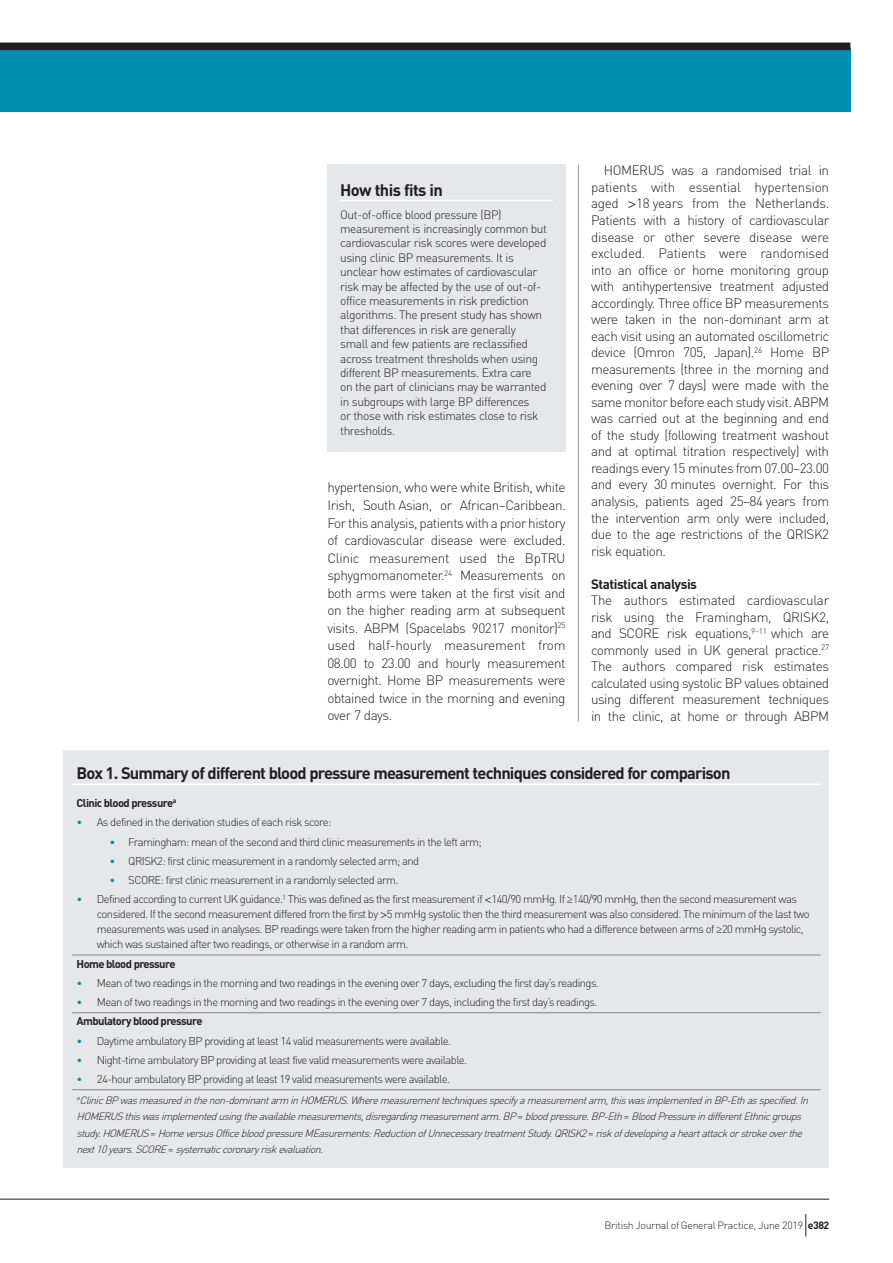
<style>
.page{position:relative;width:893px;height:1263px;background:#fff}
.page>*{position:absolute;margin:0;border:0;box-sizing:border-box;transform-origin:0 0}
.t1{font:700 16.5px "DIN";letter-spacing:-.05em;color:#231f20}
.t2{font:300 13.5px/16.5px "DIN";letter-spacing:-.035em;color:#231f20;text-align:justify}
.t3{font:700 13.5px "DIN";letter-spacing:-.035em;color:#231f20}
.t4{font:300 12px/14.4px "DIN";letter-spacing:-.035em;color:#231f20}
.t5{font:300 11.25px/15px "DIN";letter-spacing:-.05em;color:#231f20}
.t6{font:700 11.25px "DIN";letter-spacing:-.05em;color:#231f20}
.t7{font:italic 300 10.5px/16.5px "DIN";color:#231f20}
.t8{font:300 10.5px "DIN";letter-spacing:-.025em;color:#231f20}
.s1{font-family:"Helvetica"}
.s2{font-size:10.8px;color:#008fb3}
.s3{font-weight:700}
.s4{font-style:normal}
</style>
<div class="page">
<div style="left:0;top:48px;width:850px;height:63px;background:#008fb3"></div>
<div style="left:0;top:43px;width:850px;height:7px;background:#231f20"></div>
<hr style="left:578px;top:165px;width:1px;height:556px;background:#939598">
<div style="left:327px;top:165px;width:239px;height:287px;background:#e6e7e9"></div>
<hr style="left:340px;top:200px;width:213px;height:1px;background:#fff">
<div style="left:64px;top:751px;width:765px;height:417px;background:#e6e7e9"></div>
<hr style="left:72px;top:783px;width:749px;height:2px;background:#fff">
<hr style="left:72px;top:954px;width:749px;height:1px;background:#808285">
<hr style="left:72px;top:1012px;width:749px;height:1px;background:#808285">
<hr style="left:72px;top:1089px;width:749px;height:1px;background:#808285">
<hr style="left:0;top:1199px;width:829px;height:1px;background:#231f20">
<svg style="left:805px;top:1214px;width:1px;height:22px"></svg>
<p class="t1" style="left:340px;top:179px;width:104px">How this fits in</p>
<p class="t4" style="left:340px;top:207px;width:208px">Out-of-office blood pressure (BP) measurement is increasingly common but cardiovascular risk scores were developed using clinic BP measurements. It is unclear how estimates of cardiovascular risk may be affected by the use of out-of&shy;office measurements in risk prediction algorithms. The present study has shown that differences in risk are generally<br>small and few patients are reclassified across treatment thresholds when using different BP measurements. Extra care on the part of clinicians may be warranted in subgroups with large BP differences<br>or those with risk estimates close to risk thresholds.</p>
<p class="t2" style="left:327px;top:479px;width:240px;line-height:17.5px">hypertension, who were white British, white Irish, South Asian, or African–Caribbean.<br>For this analysis, patients with a prior history of cardiovascular disease were excluded.<br>Clinic measurement used the BpTRU sphygmomanometer.<sup>24</sup> Measurements on both arms were taken at the first visit and on the higher reading arm at subsequent visits. ABPM (Spacelabs 90217 monitor)<sup>25 </sup>used half-hourly measurement from 08.00 to 23.00 and hourly measurement overnight. Home BP measurements were obtained twice in the morning and evening over 7 days.</p>
<p class="t2" style="left:591px;top:162px;width:240px;text-indent:13px">HOMERUS was a randomised trial in patients with essential hypertension aged <span class="s1">&gt;</span>18 years from the Netherlands.<br>Patients with a history of cardiovascular disease or other severe disease were excluded. Patients were randomised into an office or home monitoring group with antihypertensive treatment adjusted accordingly. Three office BP measurements were taken in the non-dominant arm at each visit using an automated oscillometric device (Omron 705, Japan).<sup>26</sup> Home BP measurements (three in the morning and evening over 7 days) were made with the same monitor before each study visit. ABPM was carried out at the beginning and end of the study (following treatment washout and at optimal titration respectively) with readings every 15 minutes from 07.00–23.00 and every 30 minutes overnight. For this analysis, patients aged 25–84 years from the intervention arm only were included, due to the age restrictions of the QRISK2 risk equation.</p>
<p class="t3" style="left:591px;top:575px;width:107px">Statistical analysis</p>
<p class="t2" style="left:591px;top:592px;width:240px">The authors estimated cardiovascular risk using the Framingham, QRISK2, and SCORE risk equations,<sup>9–11</sup> which are commonly used in UK general practice.<sup>27<br></sup>The authors compared risk estimates calculated using systolic BP values obtained using different measurement techniques in the clinic, at home or through ABPM</p>
<p class="t1" style="left:77px;top:762px;width:655px">Box 1. Summary of different blood pressure measurement techniques considered for comparison</p>
<p class="t6" style="left:77px;top:796px;width:101px">Clinic blood pressure<sup>a</sup></p>
<p class="t5" style="left:77px;top:815px;width:256px"><span class="s2">•</span> As defined in the derivation studies of each risk score:</p>
<p class="t5" style="left:110px;top:834px;width:374px"><span class="s2">•</span> Framingham: mean of the second and third clinic measurements in the left arm;</p>
<p class="t5" style="left:110px;top:853px;width:311px"><span class="s2">•</span> QRISK2: first clinic measurement in a randomly selected arm; and</p>
<p class="t5" style="left:110px;top:872px;width:290px"><span class="s2">•</span> SCORE: first clinic measurement in a randomly selected arm.</p>
<p class="t5" style="left:97px;top:892px;width:714px;text-indent:-20px"><span class="s2">•</span> Defined according to current UK guidance.<sup>1</sup> This was defined as the first measurement if <span class="s1">&lt;</span>140/90 mmHg. If <span class="s1">≥</span>140/90 mmHg, then the second measurement was considered. If the second measurement differed from the first by <span class="s1">&gt;</span>5 mmHg systolic then the third measurement was also considered. The minimum of the last two measurements was used in analyses. BP readings were taken from the higher reading arm in patients who had a difference between arms of <span class="s1">≥</span>20 mmHg systolic, which was sustained after two readings, or otherwise in a random arm.</p>
<p class="t6" style="left:77px;top:956px;width:101px">Home blood pressure</p>
<p class="t5" style="left:77px;top:975px;width:524px"><span class="s2">•</span> Mean of two readings in the morning and two readings in the evening over 7 days, excluding the first day’s readings.</p>
<p class="t5" style="left:77px;top:992px;width:522px;line-height:19.2px"><span class="s2">•</span> Mean of two readings in the morning and two readings in the evening over 7 days, including the first day’s readings.<br><span class="s3">Ambulatory blood pressure</span></p>
<p class="t5" style="left:77px;top:1033px;width:376px"><span class="s2">•</span> Daytime ambulatory BP providing at least 14 valid measurements were available.</p>
<p class="t5" style="left:77px;top:1052px;width:392px"><span class="s2">•</span> Night-time ambulatory BP providing at least five valid measurements were available.</p>
<p class="t5" style="left:77px;top:1071px;width:375px"><span class="s2">•</span> 24-hour ambulatory BP providing at least 19 valid measurements were available.</p>
<p class="t7" style="left:77px;top:1092px;width:736px"><sup>a</sup>ClinicBPwasmeasuredinthenon-dominantarm inHOMERUS.Wheremeasurementtechniquesspecifyameasurementarm,thiswasimplementedinBP-Ethasspecified.In HOMERUSthiswasimplementedusingtheavailablemeasurements,disregardingmeasurementarm.BP <span class="s4">=</span> bloodpressure.BP-Eth <span class="s4">=</span> BloodPressureindifferentEthnicgroups study.HOMERUS <span class="s4">=</span> HomeversusOfficebloodpressureMEasurements:ReductionofUnnecessarytreatmentStudy.QRISK2 <span class="s4">=</span> riskofdevelopingaheartattackorstrokeoverthe next10 years.SCORE <span class="s4">=</span> systematiccoronaryriskevaluation.</p>
<p class="t8" style="left:604px;top:1218px;width:226px">British Journal of General Practice, June 2019 <span class="s3">e382</span></p>
</div>
